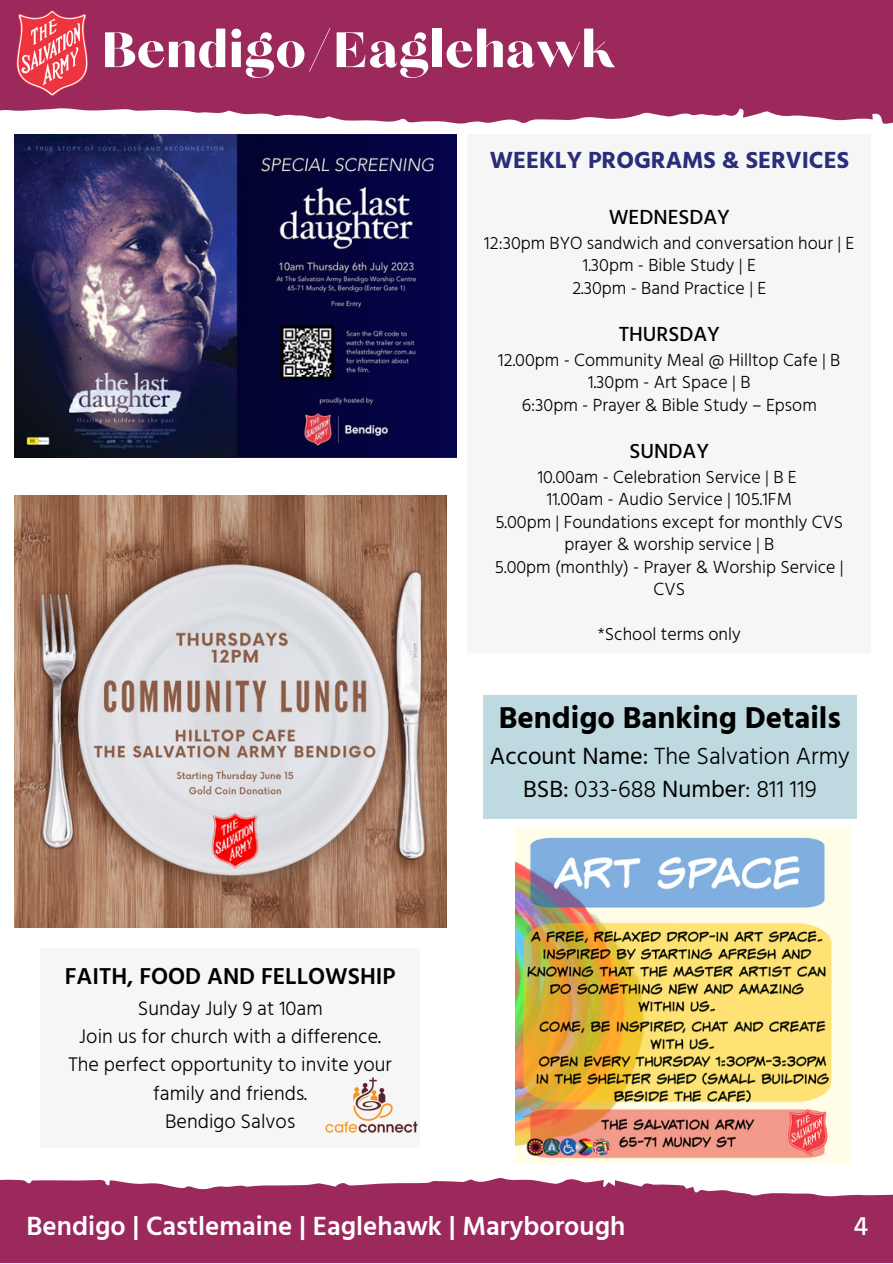
<style>
.page{position:relative;width:893px;height:1264px;background:#fff}
.page>*{position:absolute;margin:0;border:0;box-sizing:border-box;transform-origin:0 0}
.t1{font:62.1px "Chloe";color:#fff}
.t2{font:700 30.9px "Hind Guntur";color:#000}
.t3{font:600 27px "Hind Guntur";color:#fff}
.t4{font:500 27px "Hind Guntur";color:#fff}
.t5{font:300 24px "Hind Guntur";color:#000}
.t6{font:700 24px "Hind Guntur";color:#2a2d79}
.t7{font:600 23.55px "Hind Guntur";color:#000}
.t8{font:500 21px "Hind Guntur";color:#000}
.t9{font:300 20.25px/28.2px "Hind Guntur";color:#000;text-align:center}
.t10{font:300 18px/22.5px "Hind Guntur";color:#000;text-align:center}
.s1{font-weight:400}
</style>
<div class="page">
<svg style="left:0;top:0;width:892px;height:167px;fill:#9c295c"></svg>
<img style="left:14px;top:8px;width:75px;height:89px">
<svg style="left:0;top:1143px;width:892px;height:119px;fill:#9c295c"></svg>
<div style="left:483px;top:695px;width:373px;height:123px;background:#bed9df"></div>
<div style="left:467px;top:135px;width:403px;height:518px;background:#f6f6f6"></div>
<img style="left:14px;top:495px;width:432px;height:432px">
<div style="left:40px;top:948px;width:380px;height:199px;background:#f6f6f6"></div>
<img style="left:325px;top:1077px;width:93px;height:56px">
<img style="left:14px;top:135px;width:442px;height:322px">
<img style="left:515px;top:827px;width:335px;height:335px">
<p class="t1" style="left:102px;top:21px;width:515px">Bendigo/Eaglehawk</p>
<p class="t6" style="left:489px;top:145px;width:361px">WEEKLY PROGRAMS &amp; SERVICES</p>
<p class="t8" style="left:608px;top:204px;width:123px">WEDNESDAY</p>
<p class="t10" style="left:484px;top:231px;width:371px">12:30pm BYO sandwich and conversation hour | E</p>
<p class="t10" style="left:583px;top:254px;width:174px">1.30pm - Bible Study | E</p>
<p class="t10" style="left:572px;top:276px;width:195px">2.30pm - Band Practice | E</p>
<p class="t8" style="left:618px;top:321px;width:103px">THURSDAY</p>
<p class="t10" style="left:498px;top:348px;width:343px">12.00pm - Community Meal @ Hilltop Cafe | B</p>
<p class="t10" style="left:588px;top:371px;width:164px">1.30pm - Art Space | B</p>
<p class="t10" style="left:522px;top:393px;width:296px">6:30pm - Prayer &amp; Bible Study – Epsom</p>
<p class="t8" style="left:629px;top:438px;width:81px">SUNDAY</p>
<p class="t10" style="left:537px;top:465px;width:260px">10.00am - Celebration Service | B E</p>
<p class="t10" style="left:546px;top:488px;width:247px">11.00am - Audio Service | 105.1FM</p>
<p class="t10" style="left:495px;top:510px;width:349px">5.00pm | Foundations except for monthly CVS prayer &amp; worship service | B</p>
<p class="t10" style="left:495px;top:555px;width:350px">5.00pm (monthly) - Prayer &amp; Worship Service |<br>CVS</p>
<p class="t10" style="left:598px;top:622px;width:144px">*School terms only</p>
<p class="t7" style="left:65px;top:962px;width:332px">FAITH, FOOD AND FELLOWSHIP</p>
<p class="t9" style="left:138px;top:993px;width:186px">Sunday July 9 at 10am</p>
<p class="t9" style="left:79px;top:1021px;width:303px">Join us for church with a difference.</p>
<p class="t9" style="left:68px;top:1050px;width:325px">The perfect opportunity to invite your family and friends.</p>
<p class="t9" style="left:165px;top:1106px;width:131px">Bendigo Salvos</p>
<p class="t2" style="left:498px;top:699px;width:344px">Bendigo Banking Details</p>
<p class="t5" style="left:490px;top:741px;width:361px"><span class="s1">Account Name:</span> The Salvation Army</p>
<p class="t5" style="left:523px;top:774px;width:295px"><span class="s1">BSB:</span> 033-688 <span class="s1">Number</span>: 811 119</p>
<p class="t3" style="left:27px;top:1210px;width:600px">Bendigo | Castlemaine | Eaglehawk | Maryborough</p>
<p class="t4" style="left:853px;top:1210px;width:16px">4</p>
</div>
